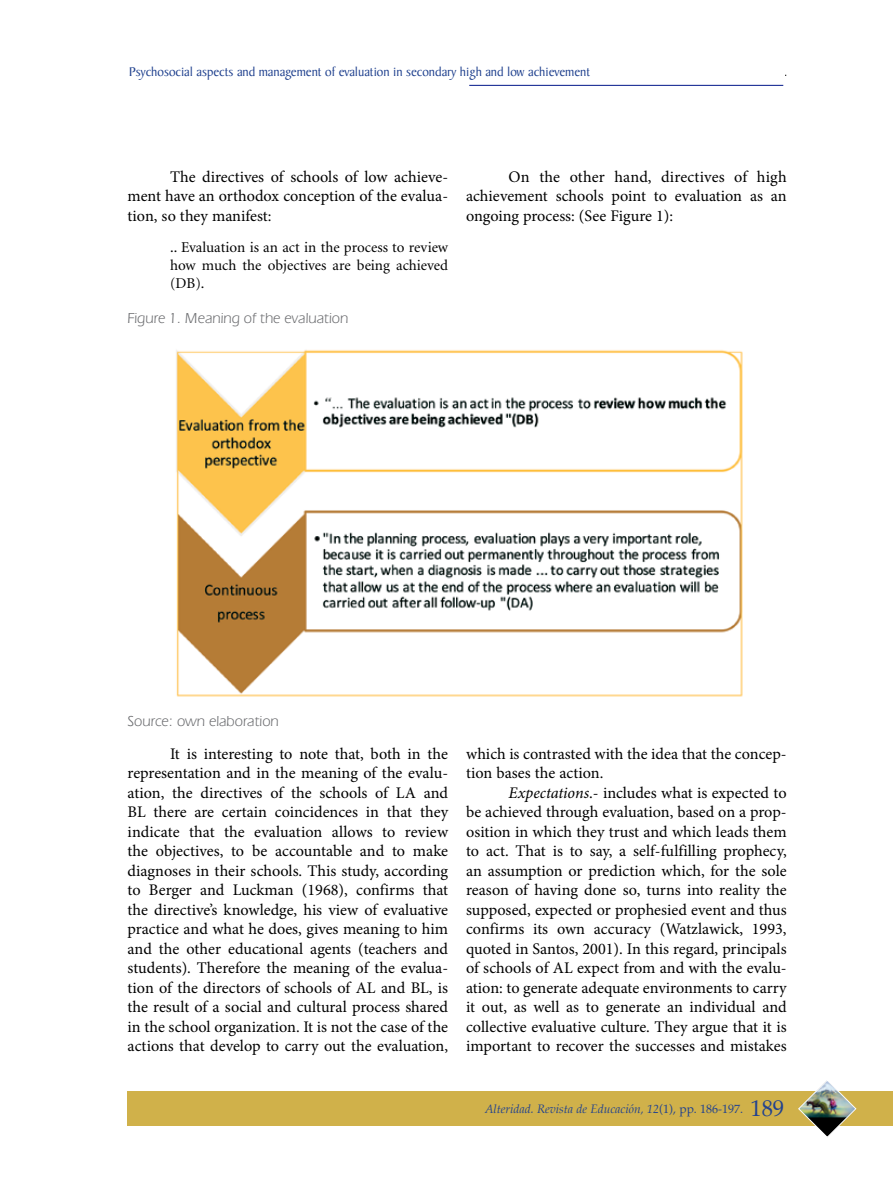
<style>
.page{position:relative;width:893px;height:1191px;background:#fff}
.page>*{position:absolute;margin:0;border:0;box-sizing:border-box;transform-origin:0 0}
.t1{font:16.2px/19.5px "Minion Pro";color:#000;text-align:justify}
.t2{font:15px/18px "Minion";color:#000;text-align:justify}
.t3{font:15px "Eras IT Cby BT";color:#6d6e71}
.t4{font:13.5px "Baker Signet";color:#21428f}
.t5{font:italic 12px "Palatino";color:#21428f}
.s1{font-style:italic}
.s2{font-style:normal}
.s3{font-style:normal;font-size:22.5px}
</style>
<div class="page">
<hr style="left:467px;top:75px;width:319px;height:1px;background:#000">
<div style="left:128px;top:61px;width:657px;height:21px;background:#fff"></div>
<hr style="left:469px;top:85px;width:314px;height:1px;background:#001689">
<div style="left:127px;top:1091px;width:766px;height:34px;background:#d0b14a"></div>
<img style="left:798px;top:1080px;width:59px;height:57px">
<img style="left:176px;top:349px;width:567px;height:348px">
<p class="t4" style="left:129px;top:65px;width:463px">Psychosocial aspects and management of evaluation in secondary high and low achievement</p>
<p class="t1" style="left:128px;top:167px;width:322px;text-indent:43px">The directives of schools of low achieve&shy;ment have an orthodox conception of the evalua&shy;tion, so they manifest:</p>
<p class="t2" style="left:170px;top:238px;width:280px">.. Evaluation is an act in the process to review how much the objectives are being achieved (DB).</p>
<p class="t3" style="left:128px;top:309px;width:222px">Figure 1. Meaning of the evaluation</p>
<p class="t1" style="left:466px;top:167px;width:322px;text-indent:43px">On the other hand, directives of high achievement schools point to evaluation as an ongoing process: (See Figure 1):</p>
<p class="t3" style="left:128px;top:712px;width:153px">Source: own elaboration</p>
<p class="t1" style="left:128px;top:744px;width:322px;text-indent:43px">It is interesting to note that, both in the representation and in the meaning of the evalu&shy;ation, the directives of the schools of LA and BL there are certain coincidences in that they indicate that the evaluation allows to review the objectives, to be accountable and to make diagnoses in their schools. This study, according to Berger and Luckman (1968), confirms that the directive’s knowledge, his view of evaluative practice and what he does, gives meaning to him and the other educational agents (teachers and students). Therefore the meaning of the evalua&shy;tion of the directors of schools of AL and BL, is the result of a social and cultural process shared in the school organization. It is not the case of the actions that develop to carry out the evaluation,</p>
<p class="t1" style="left:466px;top:744px;width:322px">which is contrasted with the idea that the concep&shy;tion bases the action.</p>
<p class="t1" style="left:466px;top:783px;width:322px;text-indent:43px"><span class="s1">Expectations</span>.- includes what is expected to be achieved through evaluation, based on a prop&shy;osition in which they trust and which leads them to act. That is to say, a self-fulfilling prophecy, an assumption or prediction which, for the sole reason of having done so, turns into reality the supposed, expected or prophesied event and thus confirms its own accuracy (Watzlawick, 1993, quoted in Santos, 2001). In this regard, principals of schools of AL expect from and with the evalu&shy;ation: to generate adequate environments to carry it out, as well as to generate an individual and collective evaluative culture. They argue that it is important to recover the successes and mistakes</p>
<p class="t5" style="left:485px;top:1101px;width:301px">Alteridad. Revista de Educación, 12<span class="s2">(1), pp. 186-197.</span> <span class="s3">189</span></p>
</div>
